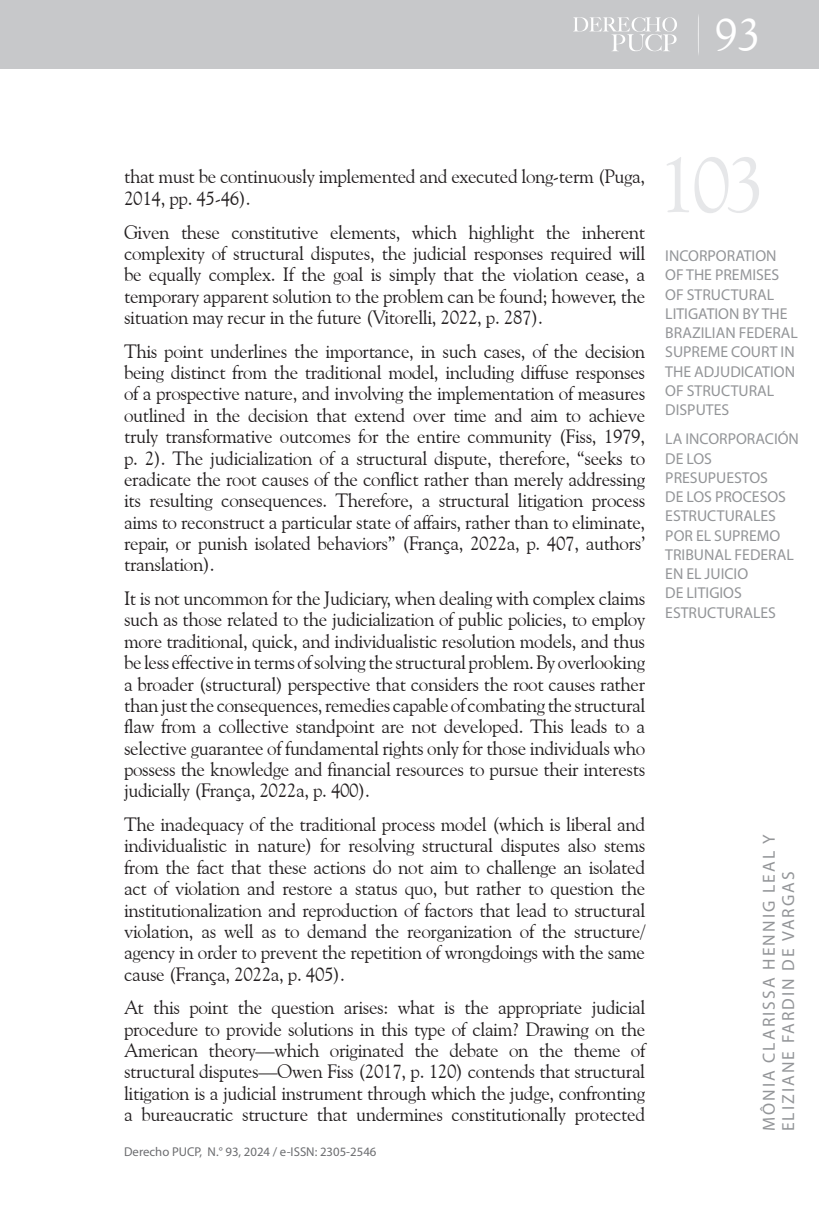
<style>
.page{position:relative;width:819px;height:1206px;background:#fff}
.page>*{position:absolute;margin:0;border:0;box-sizing:border-box;transform-origin:0 0}
.t1{font:78.75px "Goudy Old Style BT";color:#e6e7e9}
.t2{font:46.38px "Goudy Old Style BT";color:#fff}
._02_texto_normal{font:19.25px/21.3px "Goudy Old Style BT";letter-spacing:-.02em;color:#231f20;text-align:justify}
.t3{font:17.5px/19.2px "Myriad Pro";letter-spacing:.12em;color:#939598}
.t4{font:15.75px/19.2px "Myriad Pro";color:#939598}
.t5{font:12.78px "Myriad Pro";color:#6c6d70}
</style>
<div class="page">
<div style="left:0;top:0;width:819px;height:69px;background:#c7c8ca"></div>
<svg style="left:573px;top:17px;width:104px;height:34px"></svg>
<h2 class="t2" style="left:714px;top:6px;width:47px">93</h2>
<p class="_02_texto_normal" style="left:124px;top:166px;width:522px">that must be continuously implemented and executed long-term (Puga,<br>2014, pp. 45-46).</p>
<p class="_02_texto_normal" style="left:124px;top:221px;width:522px">Given these constitutive elements, which highlight the inherent complexity of structural disputes, the judicial responses required will be equally complex. If the goal is simply that the violation cease, a temporary apparent solution to the problem can be found; however, the situation may recur in the future (Vitorelli, 2022, p. 287).</p>
<p class="_02_texto_normal" style="left:124px;top:340px;width:522px">This point underlines the importance, in such cases, of the decision being distinct from the traditional model, including diffuse responses of a prospective nature, and involving the implementation of measures outlined in the decision that extend over time and aim to achieve truly transformative outcomes for the entire community (Fiss, 1979, p. 2). The judicialization of a structural dispute, therefore, “seeks to eradicate the root causes of the conflict rather than merely addressing its resulting consequences. Therefore, a structural litigation process aims to reconstruct a particular state of affairs, rather than to eliminate, repair, or punish isolated behaviors” (França, 2022a, p. 407, authors’ translation).</p>
<p class="_02_texto_normal" style="left:124px;top:587px;width:522px">It is not uncommon for the Judiciary, when dealing with complex claims such as those related to the judicialization of public policies, to employ more traditional, quick, and individualistic resolution models, and thus be less effective in terms of solving the structural problem. By overlooking a broader (structural) perspective that considers the root causes rather than just the consequences, remedies capable of combating the structural flaw from a collective standpoint are not developed. This leads to a selective guarantee of fundamental rights only for those individuals who possess the knowledge and financial resources to pursue their interests judicially (França, 2022a, p. 400).</p>
<p class="_02_texto_normal" style="left:124px;top:813px;width:522px">The inadequacy of the traditional process model (which is liberal and individualistic in nature) for resolving structural disputes also stems from the fact that these actions do not aim to challenge an isolated act of violation and restore a status quo, but rather to question the institutionalization and reproduction of factors that lead to structural violation, as well as to demand the reorganization of the structure/ agency in order to prevent the repetition of wrongdoings with the same cause (França, 2022a, p. 405).</p>
<p class="_02_texto_normal" style="left:124px;top:996px;width:522px">At this point the question arises: what is the appropriate judicial procedure to provide solutions in this type of claim? Drawing on the American theory—which originated the debate on the theme of structural disputes—Owen Fiss (2017, p. 120) contends that structural litigation is a judicial instrument through which the judge, confronting a bureaucratic structure that undermines constitutionally protected</p>
<p class="t5" style="left:124px;top:1144px;width:254px">Derecho PUCP, N.° 93, 2024 / e-ISSN: 2305-2546</p>
<h1 class="t1" style="left:657px;top:136px;width:109px">103</h1>
<p class="t4" style="left:665px;top:246px;width:134px">INCORPORATION<br>OF THE PREMISES<br>OF STRUCTURAL<br>LITIGATION BY THE<br>BRAZILIAN FEDERAL<br>SUPREME COURT IN<br>THE ADJUDICATION<br>OF STRUCTURAL<br>DISPUTES</p>
<p class="t4" style="left:665px;top:429px;width:135px">LA INCORPORACIÓN<br>DE LOS<br>PRESUPUESTOS<br>DE LOS PROCESOS<br>ESTRUCTURALES<br>POR EL SUPREMO<br>TRIBUNAL FEDERAL<br>EN EL JUICIO<br>DE LITIGIOS<br>ESTRUCTURALES</p>
<p class="t3" style="left:759px;top:1131px;width:298px;rotate:-90deg">MÔNIA CLARISSA HENNIG LEAL Y<br>ELIZIANE FARDIN DE VARGAS</p>
</div>
